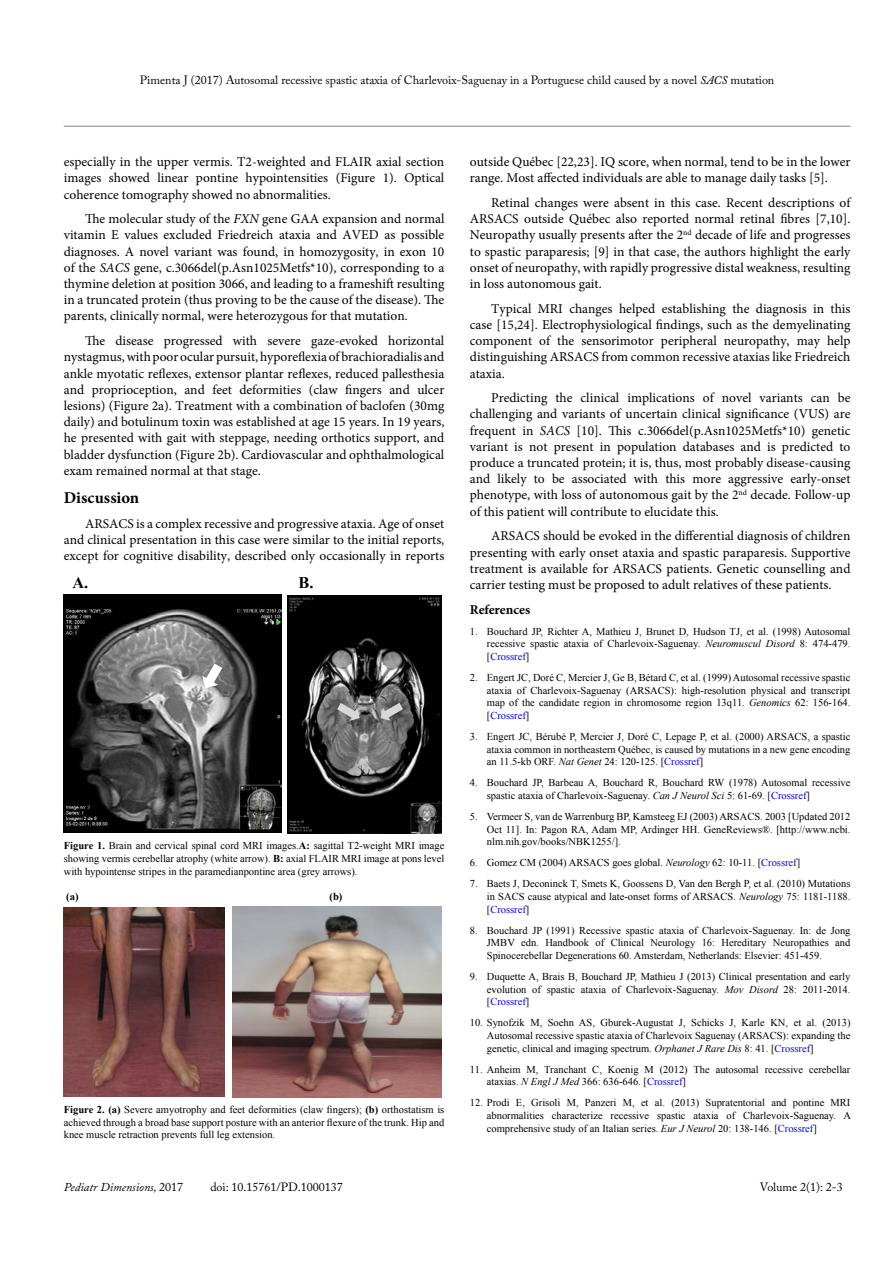
<style>
.page{position:relative;width:893px;height:1263px;background:#fff}
.page>*{position:absolute;margin:0;border:0;box-sizing:border-box;transform-origin:0 0}
.t1{font:700 16.5px "Minion Pro";letter-spacing:.005em;color:#000}
.t2{font:700 16.35px "Times New Roman";color:#000}
.t3{font:13.5px/16.2px "Minion Pro";color:#000;text-align:justify}
.t4{font:700 13.5px "Minion Pro";letter-spacing:-.005em;color:#000}
.t5{font:12px "Adobe Caslon Pro";color:#000}
.t6{font:italic 12px "Adobe Caslon Pro";color:#000}
.t7{font:700 10.65px "Times New Roman";color:#000}
.t8{font:10.5px/12.6px "Times New Roman";color:#000;text-align:justify}
.s1{font-style:italic}
.s2{font-weight:700}
.s3{color:#00f}
.s4{font-style:normal}
</style>
<div class="page">
<hr style="left:64px;top:126px;width:786px;height:1px;background:#808285">
<img style="left:64px;top:595px;width:218px;height:237px">
<img style="left:288px;top:596px;width:153px;height:237px">
<svg style="left:201px;top:662px;width:22px;height:27px"></svg>
<svg style="left:337px;top:703px;width:23px;height:18px"></svg>
<svg style="left:380px;top:703px;width:23px;height:18px"></svg>
<img style="left:64px;top:907px;width:161px;height:189px">
<img style="left:232px;top:907px;width:209px;height:190px">
<p class="t5" style="left:140px;top:73px;width:636px">Pimenta J (2017) Autosomal recessive spastic ataxia of Charlevoix-Saguenay in a Portuguese child caused by a novel <span class="s1">SACS</span> mutation</p>
<p class="t3" style="left:64px;top:154px;width:382px">especially in the upper vermis. T2-weighted and FLAIR axial section images showed linear pontine hypointensities (Figure 1). Optical coherence tomography showed no abnormalities.</p>
<p class="t3" style="left:64px;top:211px;width:382px;text-indent:21px">The molecular study of the <span class="s1">FXN</span> gene GAA expansion and normal vitamin E values excluded Friedreich ataxia and AVED as possible diagnoses. A novel variant was found, in homozygosity, in exon 10 of the <span class="s1">SACS</span> gene, c.3066del(p.Asn1025Metfs*10), corresponding to a thymine deletion at position 3066, and leading to a frameshift resulting in a truncated protein (thus proving to be the cause of the disease). The parents, clinically normal, were heterozygous for that mutation.</p>
<p class="t3" style="left:64px;top:333px;width:382px;text-indent:21px">The disease progressed with severe gaze-evoked horizontal nystagmus, with poor ocular pursuit, hyporeflexia of brachioradialis and ankle myotatic reflexes, extensor plantar reflexes, reduced pallesthesia and proprioception, and feet deformities (claw fingers and ulcer lesions) (Figure 2a). Treatment with a combination of baclofen (30mg daily) and botulinum toxin was established at age 15 years. In 19 years, he presented with gait with steppage, needing orthotics support, and bladder dysfunction (Figure 2b). Cardiovascular and ophthalmological exam remained normal at that stage.</p>
<p class="t1" style="left:64px;top:486px;width:77px">Discussion</p>
<p class="t3" style="left:64px;top:515px;width:382px;text-indent:21px">ARSACS is a complex recessive and progressive ataxia. Age of onset and clinical presentation in this case were similar to the initial reports, except for cognitive disability, described only occasionally in reports</p>
<p class="t2" style="left:73px;top:571px;width:17px">A.</p>
<p class="t2" style="left:298px;top:571px;width:16px">B.</p>
<p class="t8" style="left:64px;top:839px;width:382px"><span class="s2">Figure 1.</span> Brain and cervical spinal cord MRI images.<span class="s2">A:</span> sagittal T2-weight MRI image showing vermis cerebellar atrophy (white arrow). <span class="s2">B:</span> axial FLAIR MRI image at pons level with hypointense stripes in the paramedianpontine area (grey arrows).</p>
<p class="t7" style="left:66px;top:889px;width:14px">(a)</p>
<p class="t7" style="left:329px;top:889px;width:14px">(b)</p>
<p class="t8" style="left:64px;top:1103px;width:382px"><span class="s2">Figure 2. (a)</span> Severe amyotrophy and feet deformities (claw fingers); <span class="s2">(b)</span> orthostatism is achieved through a broad base support posture with an anterior flexure of the trunk. Hip and knee muscle retraction prevents full leg extension.</p>
<p class="t3" style="left:470px;top:154px;width:382px">outside Québec [22,23]. IQ score, when normal, tend to be in the lower range. Most affected individuals are able to manage daily tasks [5].</p>
<p class="t3" style="left:470px;top:195px;width:382px;text-indent:21px">Retinal changes were absent in this case. Recent descriptions of ARSACS outside Québec also reported normal retinal fibres [7,10].<br>Neuropathy usually presents after the 2<sup>nd</sup> decade of life and progresses to spastic paraparesis; [9] in that case, the authors highlight the early onset of neuropathy, with rapidly progressive distal weakness, resulting in loss autonomous gait.</p>
<p class="t3" style="left:470px;top:300px;width:382px;text-indent:21px">Typical MRI changes helped establishing the diagnosis in this case [15,24]. Electrophysiological findings, such as the demyelinating component of the sensorimotor peripheral neuropathy, may help distinguishing ARSACS from common recessive ataxias like Friedreich ataxia.</p>
<p class="t3" style="left:470px;top:390px;width:382px;text-indent:21px">Predicting the clinical implications of novel variants can be challenging and variants of uncertain clinical significance (VUS) are frequent in <span class="s1">SACS</span> [10]. This c.3066del(p.Asn1025Metfs*10) genetic variant is not present in population databases and is predicted to produce a truncated protein; it is, thus, most probably disease-causing and likely to be associated with this more aggressive early-onset phenotype, with loss of autonomous gait by the 2<sup>nd</sup> decade. Follow-up of this patient will contribute to elucidate this.</p>
<p class="t3" style="left:470px;top:528px;width:382px;text-indent:21px">ARSACS should be evoked in the differential diagnosis of children presenting with early onset ataxia and spastic paraparesis. Supportive treatment is available for ARSACS patients. Genetic counselling and carrier testing must be proposed to adult relatives of these patients.</p>
<p class="t4" style="left:470px;top:600px;width:62px">References</p>
<p class="t8" style="left:487px;top:625px;width:365px;text-indent:-17px">1. Bouchard JP, Richter A, Mathieu J, Brunet D, Hudson TJ, et al. (1998) Autosomal recessive spastic ataxia of Charlevoix-Saguenay. <span class="s1">Neuromuscul Disord</span> 8: 474-479. [<span class="s3">Crossref</span>]</p>
<p class="t8" style="left:487px;top:671px;width:365px;text-indent:-17px">2. Engert JC, Doré C, Mercier J, Ge B, Bétard C, et al. (1999) Autosomal recessive spastic ataxia of Charlevoix-Saguenay (ARSACS): high-resolution physical and transcript map of the candidate region in chromosome region 13q11. <span class="s1">Genomics</span> 62: 156-164. [<span class="s3">Crossref</span>]</p>
<p class="t8" style="left:487px;top:730px;width:365px;text-indent:-17px">3. Engert JC, Bérubé P, Mercier J, Doré C, Lepage P, et al. (2000) ARSACS, a spastic ataxia common in northeastern Québec, is caused by mutations in a new gene encoding an 11.5-kb ORF. <span class="s1">Nat Genet</span> 24: 120-125. [<span class="s3">Crossref</span>]</p>
<p class="t8" style="left:487px;top:776px;width:365px;text-indent:-17px">4. Bouchard JP, Barbeau A, Bouchard R, Bouchard RW (1978) Autosomal recessive spastic ataxia of Charlevoix-Saguenay. <span class="s1">Can J Neurol Sci</span> 5: 61-69. [<span class="s3">Crossref</span>]</p>
<p class="t8" style="left:487px;top:810px;width:365px;text-indent:-17px">5. Vermeer S, van de Warrenburg BP, Kamsteeg EJ (2003) ARSACS. 2003 [Updated 2012<br>Oct 11]. In: Pagon RA, Adam MP, Ardinger HH. GeneReviews®. [http://www.ncbi. nlm.nih.gov/books/NBK1255/].</p>
<p class="t8" style="left:470px;top:856px;width:332px">6. Gomez CM (2004) ARSACS goes global. <span class="s1">Neurology</span> 62: 10-11. [<span class="s3">Crossref</span>]</p>
<p class="t8" style="left:487px;top:877px;width:365px;text-indent:-17px">7. Baets J, Deconinck T, Smets K, Goossens D, Van den Bergh P, et al. (2010) Mutations in SACS cause atypical and late-onset forms of ARSACS. <span class="s1">Neurology</span> 75: 1181-1188. [<span class="s3">Crossref</span>]</p>
<p class="t8" style="left:487px;top:924px;width:365px;text-indent:-17px">8. Bouchard JP (1991) Recessive spastic ataxia of Charlevoix-Saguenay. In: de Jong JMBV edn. Handbook of Clinical Neurology 16: Hereditary Neuropathies and Spinocerebellar Degenerations 60. Amsterdam, Netherlands: Elsevier: 451-459.</p>
<p class="t8" style="left:487px;top:970px;width:365px;text-indent:-17px">9. Duquette A, Brais B, Bouchard JP, Mathieu J (2013) Clinical presentation and early evolution of spastic ataxia of Charlevoix-Saguenay. <span class="s1">Mov Disord</span> 28: 2011-2014. [<span class="s3">Crossref</span>]</p>
<p class="t8" style="left:487px;top:1016px;width:365px;text-indent:-17px">10. Synofzik M, Soehn AS, Gburek-Augustat J, Schicks J, Karle KN, et al. (2013)<br>Autosomal recessive spastic ataxia of Charlevoix Saguenay (ARSACS): expanding the genetic, clinical and imaging spectrum. <span class="s1">Orphanet J Rare Dis</span> 8: 41. [<span class="s3">Crossref</span>]</p>
<p class="t8" style="left:487px;top:1063px;width:365px;text-indent:-17px">11. Anheim M, Tranchant C, Koenig M (2012) The autosomal recessive cerebellar ataxias. <span class="s1">N Engl J Med</span> 366: 636-646. [<span class="s3">Crossref</span>]</p>
<p class="t8" style="left:487px;top:1096px;width:366px;text-indent:-17px">12. Prodi E, Grisoli M, Panzeri M, et al. (2013) Supratentorial and pontine MRI abnormalities characterize recessive spastic ataxia of Charlevoix-Saguenay. A comprehensive study of an Italian series. <span class="s1">Eur J Neurol</span> 20: 138-146. [<span class="s3">Crossref</span>]</p>
<p class="t6" style="left:64px;top:1180px;width:121px">Pediatr Dimensions, <span class="s4">2017</span></p>
<p class="t5" style="left:210px;top:1180px;width:134px">doi: 10.15761/PD.1000137</p>
<p class="t5" style="left:760px;top:1180px;width:84px">Volume 2(1): 2-3</p>
</div>
